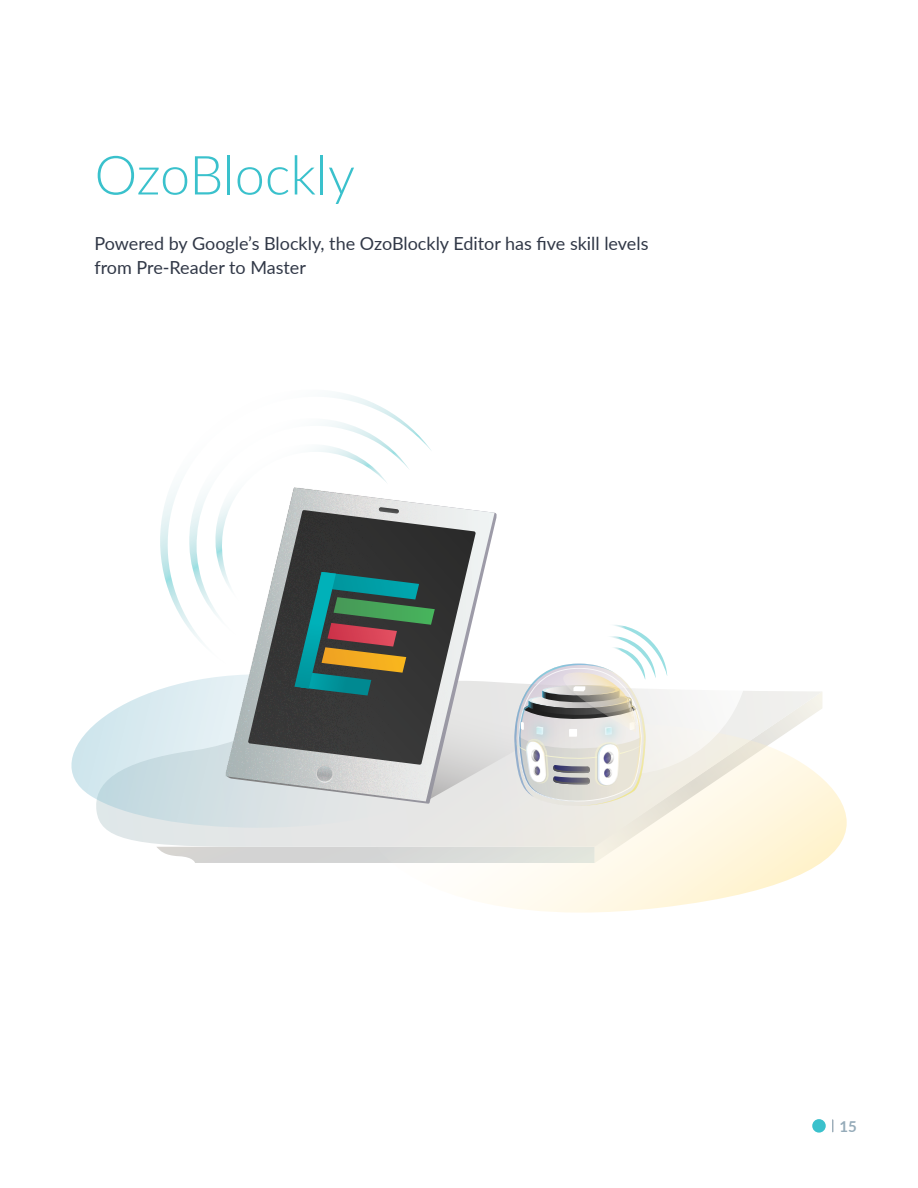
<style>
.page{position:relative;width:918px;height:1188px;background:#fff}
.page>*{position:absolute;margin:0;border:0;box-sizing:border-box;transform-origin:0 0}
.t1{font:300 54px "Lato";color:#3ac1cc}
.t2{font:18px/23.4px "Lato";color:#313847}
.t3{font:700 15px "Lato";color:#95abb9}
</style>
<div class="page">
<svg style="left:481px;top:778px;width:366px;height:135px"></svg>
<svg style="left:71px;top:693px;width:78px;height:135px"></svg>
<img style="left:149px;top:691px;width:422px;height:187px">
<svg style="left:334px;top:393px;width:92px;height:51px"></svg>
<svg style="left:325px;top:418px;width:85px;height:26px"></svg>
<svg style="left:156px;top:444px;width:666px;height:419px"></svg>
<svg style="left:832px;top:1120px;width:1px;height:12px"></svg>
<div style="left:812px;top:1119px;width:14px;height:14px;background:#3ac1cc;border-radius:50%"></div>
<h1 class="t1" style="left:94px;top:138px;width:262px">OzoBlockly</h1>
<p class="t2" style="left:94px;top:231px;width:556px">Powered by Google’s Blockly, the OzoBlockly Editor has five skill levels from Pre-Reader to Master</p>
<p class="t3" style="left:840px;top:1115px;width:19px">15</p>
</div>
